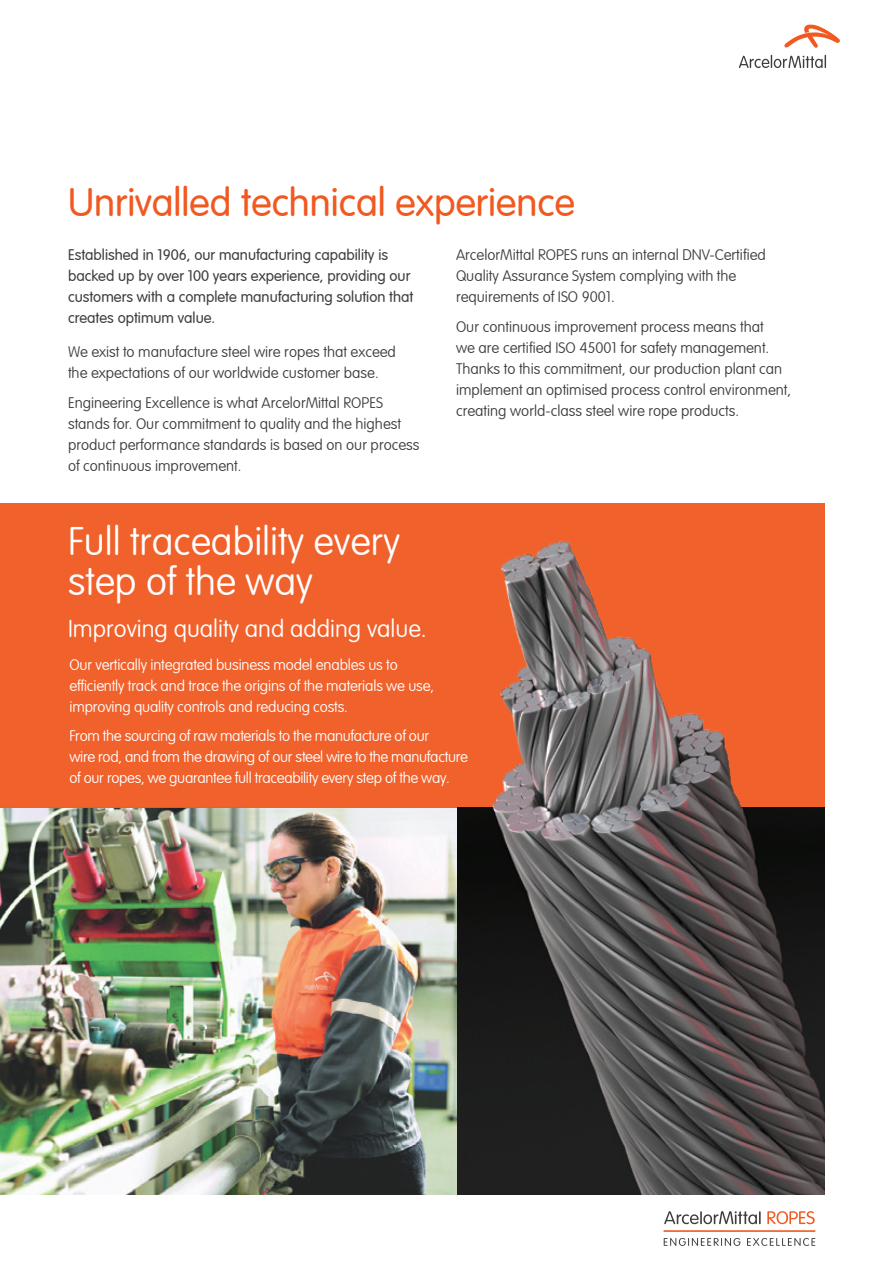
<style>
.page{position:relative;width:893px;height:1263px;background:#fff}
.page>*{position:absolute;margin:0;border:0;box-sizing:border-box;transform-origin:0 0}
.t1{font:100 39px/40.5px "VAG Rounded LT Pro";color:#fff}
.t2{font:300 39px "VAG Rounded LT Pro";color:#f15921}
.t3{font:100 24px "VAG Rounded LT Pro";color:#fff}
.t4{font:100 15px/21px "VAG Rounded LT Pro";color:#3e3e3f}
.t5{font:100 15px/21px "VAG Rounded LT Pro";letter-spacing:-.02em;color:#fff}
.t6{font:300 15px/21px "VAG Rounded LT Pro";color:#3e3e3f}
</style>
<div class="page">
<svg style="left:664px;top:1211px;width:97px;height:13px"></svg>
<svg style="left:767px;top:1211px;width:48px;height:13px"></svg>
<svg style="left:664px;top:1238px;width:76px;height:8px"></svg>
<svg style="left:747px;top:1238px;width:68px;height:8px"></svg>
<hr style="left:663px;top:1230px;width:152px;height:2px;background:#f15921">
<img style="left:0;top:808px;width:458px;height:387px">
<div style="left:0;top:503px;width:825px;height:305px;background:#f1612c"></div>
<svg style="left:458px;top:810px;width:367px;height:385px"></svg>
<img style="left:458px;top:541px;width:367px;height:269px">
<svg style="left:739px;top:55px;width:87px;height:13px"></svg>
<svg style="left:784px;top:25px;width:56px;height:23px"></svg>
<p class="t2" style="left:68px;top:180px;width:509px">Unrivalled technical experience</p>
<p class="t6" style="left:68px;top:245px;width:347px">Established in 1906, our manufacturing capability is backed up by over 100 years experience, providing our customers with a complete manufacturing solution that creates optimum value.</p>
<p class="t4" style="left:68px;top:342px;width:329px">We exist to manufacture steel wire ropes that exceed the expectations of our worldwide customer base.</p>
<p class="t4" style="left:68px;top:392px;width:353px">Engineering Excellence is what ArcelorMittal ROPES stands for. Our commitment to quality and the highest product performance standards is based on our process of continuous improvement.</p>
<p class="t4" style="left:456px;top:245px;width:311px">ArcelorMittal ROPES runs an internal DNV-Certified<br>Quality Assurance System complying with the requirements of ISO 9001.</p>
<p class="t4" style="left:456px;top:317px;width:336px">Our continuous improvement process means that<br>we are certified ISO 45001 for safety management.<br>Thanks to this commitment, our production plant can implement an optimised process control environment, creating world-class steel wire rope products.</p>
<p class="t1" style="left:68px;top:522px;width:334px">Full traceability every step of the way</p>
<p class="t3" style="left:68px;top:615px;width:360px">Improving quality and adding value.</p>
<p class="t5" style="left:69px;top:654px;width:366px">Our vertically integrated business model enables us to efficiently track and trace the origins of the materials we use, improving quality controls and reducing costs.</p>
<p class="t5" style="left:69px;top:726px;width:400px">From the sourcing of raw materials to the manufacture of our<br>wire rod, and from the drawing of our steel wire to the manufacture of our ropes, we guarantee full traceability every step of the way.</p>
</div>
